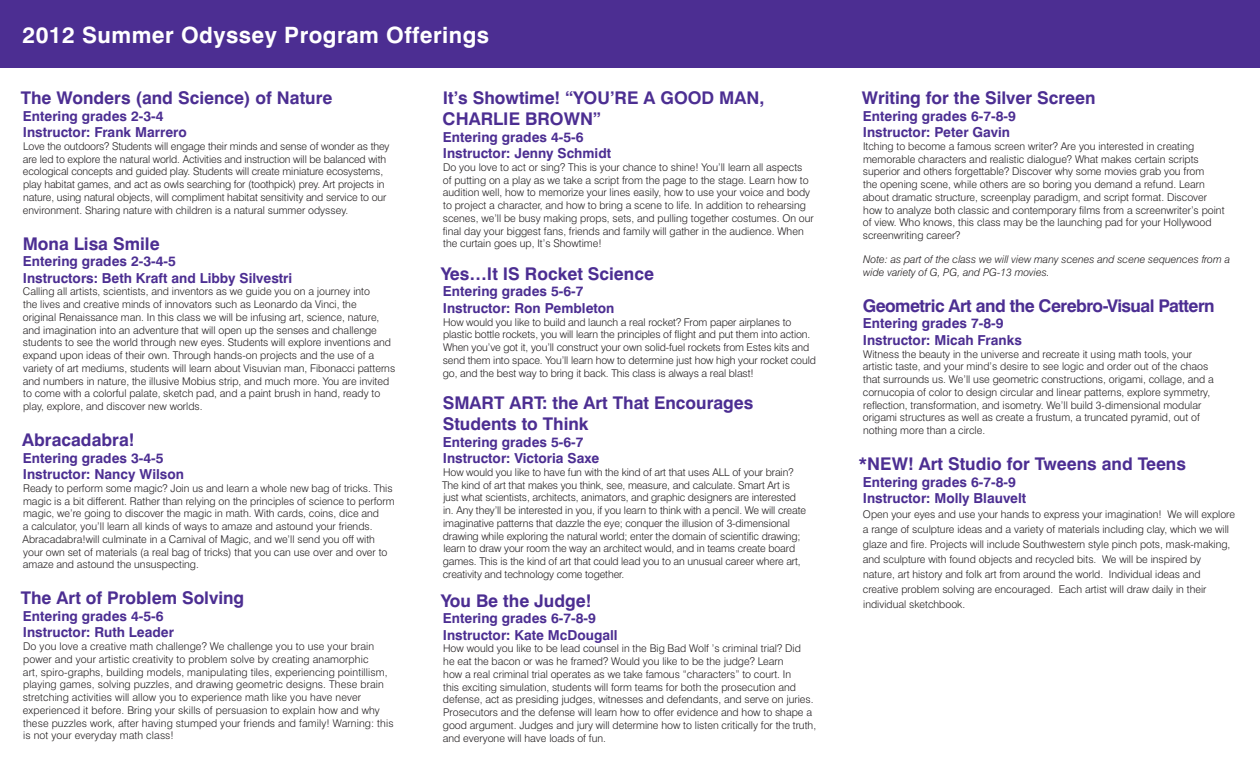
<style>
.page{position:relative;width:1260px;height:765px;background:#fff}
.page>*{position:absolute;margin:0;border:0;box-sizing:border-box;transform-origin:0 0}
.t1{font:700 22.5px "Swiss 721 BT";letter-spacing:.02em;color:#fff}
.t2{font:700 17.5px/21px "Swiss 721 BT";color:#4c2e92}
.t3{font:700 17.5px "Swiss 721 BT";letter-spacing:-.03em;color:#4c2e92}
.t4{font:700 13.75px/16.5px "Swiss 721 BT";color:#4c2e92}
.t5{font:300 10.62px/12.8px "Swiss 721 BT";color:#231f20}
.t6{font:italic 300 10.62px/12.8px "Swiss 721 BT";color:#231f20}
</style>
<div class="page">
<div style="left:0;top:0;width:1260px;height:68px;background:#4c2e92"></div>
<h1 class="t1" style="left:22px;top:21px;width:468px">2012 Summer Odyssey Program Offerings</h1>
<h2 class="t2" style="left:21px;top:87px;width:313px">The Wonders (and Science) of Nature</h2>
<p class="t4" style="left:23px;top:107px;width:165px">Entering grades 2-3-4<br>Instructor: Frank Marrero</p>
<p class="t5" style="left:23px;top:140px;width:368px">Love the outdoors? Students will engage their minds and sense of wonder as they are led to explore the natural world. Activities and instruction will be balanced with ecological concepts and guided play. Students will create miniature ecosystems, play habitat games, and act as owls searching for (toothpick) prey. Art projects in nature, using natural objects, will compliment habitat sensitivity and service to our environment. Sharing nature with children is a natural summer odyssey.</p>
<h2 class="t2" style="left:23px;top:233px;width:138px">Mona Lisa Smile</h2>
<p class="t4" style="left:23px;top:253px;width:271px">Entering grades 2-3-4-5<br>Instructors: Beth Kraft and Libby Silvestri</p>
<p class="t5" style="left:23px;top:285px;width:374px">Calling all artists, scientists, and inventors as we guide you on a journey into<br>the lives and creative minds of innovators such as Leonardo da Vinci, the<br>original Renaissance man. In this class we will be infusing art, science, nature, and imagination into an adventure that will open up the senses and challenge students to see the world through new eyes. Students will explore inventions and expand upon ideas of their own. Through hands-on projects and the use of a variety of art mediums, students will learn about Visuvian man, Fibonacci patterns and numbers in nature, the illusive Mobius strip, and much more. You are invited to come with a colorful palate, sketch pad, and a paint brush in hand, ready to play, explore, and discover new worlds.</p>
<h2 class="t2" style="left:22px;top:429px;width:114px">Abracadabra!</h2>
<p class="t4" style="left:23px;top:449px;width:163px">Entering grades 3-4-5<br>Instructor: Nancy Wilson</p>
<p class="t5" style="left:23px;top:482px;width:373px">Ready to perform some magic? Join us and learn a whole new bag of tricks. This magic is a bit different. Rather than relying on the principles of science to perform magic, we’re going to discover the magic in math. With cards, coins, dice and<br>a calculator, you’ll learn all kinds of ways to amaze and astound your friends.<br>Abracadabra!will culminate in a Carnival of Magic, and we’ll send you off with your own set of materials (a real bag of tricks) that you can use over and over to amaze and astound the unsuspecting.</p>
<h2 class="t2" style="left:21px;top:587px;width:225px">The Art of Problem Solving</h2>
<p class="t4" style="left:23px;top:608px;width:153px">Entering grades 4-5-6<br>Instructor: Ruth Leader</p>
<p class="t5" style="left:23px;top:640px;width:372px">Do you love a creative math challenge? We challenge you to use your brain power and your artistic creativity to problem solve by creating anamorphic<br>art, spiro-graphs, building models, manipulating tiles, experiencing pointillism, playing games, solving puzzles, and drawing geometric designs. These brain stretching activities will allow you to experience math like you have never experienced it before. Bring your skills of persuasion to explain how and why these puzzles work, after having stumped your friends and family! Warning: this is not your everyday math class!</p>
<h2 class="t2" style="left:443px;top:87px;width:323px">It’s Showtime! “YOU’RE A GOOD MAN,<br>CHARLIE BROWN”</h2>
<p class="t4" style="left:443px;top:128px;width:170px">Entering grades 4-5-6<br>Instructor: Jenny Schmidt</p>
<p class="t5" style="left:443px;top:161px;width:373px">Do you love to act or sing? This is your chance to shine! You’ll learn all aspects<br>of putting on a play as we take a script from the page to the stage. Learn how to audition well, how to memorize your lines easily, how to use your voice and body to project a character, and how to bring a scene to life. In addition to rehearsing scenes, we’ll be busy making props, sets, and pulling together costumes. On our final day your biggest fans, friends and family will gather in the audience. When the curtain goes up, It’s Showtime!</p>
<h2 class="t2" style="left:441px;top:263px;width:215px">Yes…It IS Rocket Science</h2>
<p class="t4" style="left:443px;top:283px;width:173px">Entering grades 5-6-7<br>Instructor: Ron Pembleton</p>
<p class="t5" style="left:443px;top:315px;width:375px">How would you like to build and launch a real rocket? From paper airplanes to plastic bottle rockets, you will learn the principles of flight and put them into action.<br>When you’ve got it, you’ll construct your own solid-fuel rockets from Estes kits and send them into space. You’ll learn how to determine just how high your rocket could go, and the best way to bring it back. This class is always a real blast!</p>
<h2 class="t2" style="left:443px;top:392px;width:312px">SMART ART: the Art That Encourages<br>Students to Think</h2>
<p class="t4" style="left:443px;top:433px;width:158px">Entering grades 5-6-7<br>Instructor: Victoria Saxe</p>
<p class="t5" style="left:442px;top:466px;width:366px">How would you like to have fun with the kind of art that uses ALL of your brain?<br>The kind of art that makes you think, see, measure, and calculate. Smart Art is just what scientists, architects, animators, and graphic designers are interested in. Any they’ll be interested in you, if you learn to think with a pencil. We will create imaginative patterns that dazzle the eye; conquer the illusion of 3-dimensional drawing while exploring the natural world; enter the domain of scientific drawing; learn to draw your room the way an architect would, and in teams create board games. This is the kind of art that could lead you to an unusual career where art, creativity and technology come together.</p>
<h2 class="t2" style="left:441px;top:590px;width:152px">You Be the Judge!</h2>
<p class="t4" style="left:443px;top:610px;width:176px">Entering grades 6-7-8-9<br>Instructor: Kate McDougall</p>
<p class="t5" style="left:443px;top:642px;width:375px">How would you like to be lead counsel in the Big Bad Wolf ’s criminal trial? Did<br>he eat the bacon or was he framed? Would you like to be the judge? Learn<br>how a real criminal trial operates as we take famous “characters” to court. In<br>this exciting simulation, students will form teams for both the prosecution and defense, act as presiding judges, witnesses and defendants, and serve on juries.<br>Prosecutors and the defense will learn how to offer evidence and how to shape a good argument. Judges and jury will determine how to listen critically for the truth, and everyone will have loads of fun.</p>
<h2 class="t2" style="left:862px;top:87px;width:235px">Writing for the Silver Screen</h2>
<p class="t4" style="left:863px;top:107px;width:155px">Entering grades 6-7-8-9<br>Instructor: Peter Gavin</p>
<p class="t5" style="left:863px;top:140px;width:363px">Itching to become a famous screen writer? Are you interested in creating memorable characters and realistic dialogue? What makes certain scripts superior and others forgettable? Discover why some movies grab you from<br>the opening scene, while others are so boring you demand a refund. Learn about dramatic structure, screenplay paradigm, and script format. Discover how to analyze both classic and contemporary films from a screenwriter’s point of view. Who knows, this class may be the launching pad for your Hollywood screenwriting career?</p>
<p class="t6" style="left:863px;top:253px;width:368px">Note: as part of the class we will view many scenes and scene sequences from a wide variety of G, PG, and PG-13 movies.</p>
<h2 class="t3" style="left:863px;top:295px;width:354px">Geometric Art and the Cerebro-Visual Pattern</h2>
<p class="t4" style="left:863px;top:315px;width:161px">Entering grades 7-8-9<br>Instructor: Micah Franks</p>
<p class="t5" style="left:863px;top:347px;width:352px">Witness the beauty in the universe and recreate it using math tools, your artistic taste, and your mind’s desire to see logic and order out of the chaos that surrounds us. We’ll use geometric constructions, origami, collage, and a cornucopia of color to design circular and linear patterns, explore symmetry, reflection, transformation, and isometry. We’ll build 3-dimensional modular origami structures as well as create a frustum, a truncated pyramid, out of nothing more than a circle.</p>
<h2 class="t2" style="left:859px;top:453px;width:329px">*NEW! Art Studio for Tweens and Teens</h2>
<p class="t4" style="left:863px;top:473px;width:165px">Entering grades 6-7-8-9<br>Instructor: Molly Blauvelt</p>
<p class="t5" style="left:863px;top:507px;width:374px;line-height:15px">Open your eyes and use your hands to express your imagination! We will explore a range of sculpture ideas and a variety of materials including clay, which we will glaze and fire. Projects will include Southwestern style pinch pots, mask-making, and sculpture with found objects and recycled bits. We will be inspired by nature, art history and folk art from around the world. Individual ideas and creative problem solving are encouraged. Each artist will draw daily in their individual sketchbook.</p>
</div>
